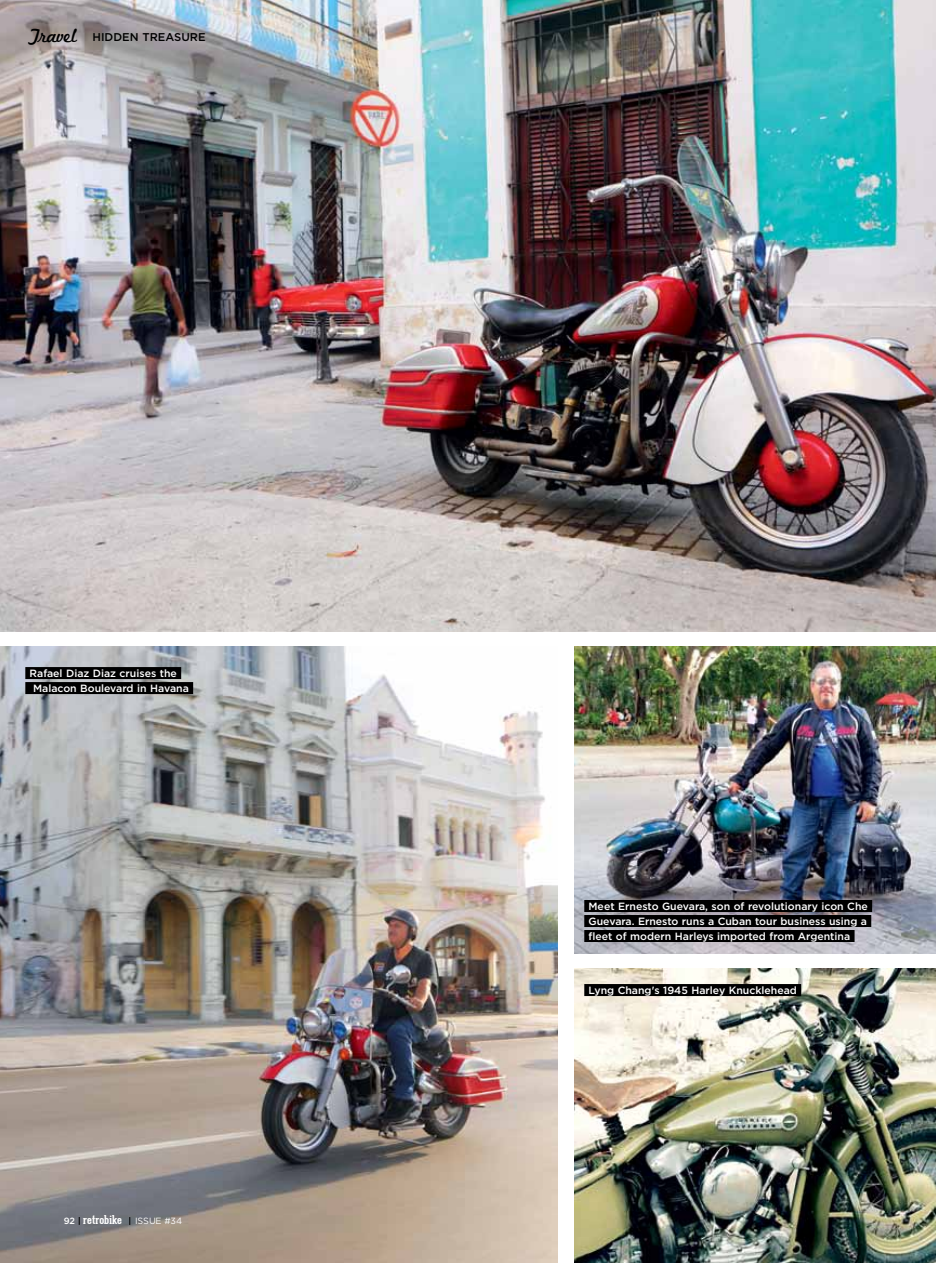
<style>
.page{position:relative;width:936px;height:1263px;background:#fff}
.page>*{position:absolute;margin:0;border:0;box-sizing:border-box;transform-origin:0 0}
.t1{font:700 12px "Geared Slab";letter-spacing:-.005em;color:#fff}
.t2{font:500 11.25px "Gotham";color:#000}
.t3{font:500 10.5px/15px "Gotham";color:#fff}
.s1{font-family:"Marketing Script";font-weight:400;font-size:20.25px}
.s2{font-family:"Gotham";font-weight:500;font-size:9px}
.s3{font-family:"Gotham";font-weight:400;font-size:9px}
</style>
<div class="page">
<img style="left:0;top:0;width:935px;height:631px">
<img style="left:0;top:646px;width:557px;height:617px">
<div style="left:25px;top:667px;width:156px;height:12px;background:#000"></div>
<div style="left:25px;top:682px;width:168px;height:12px;background:#000"></div>
<img style="left:574px;top:646px;width:361px;height:308px">
<img style="left:574px;top:969px;width:361px;height:294px">
<div style="left:584px;top:900px;width:288px;height:12px;background:#000"></div>
<div style="left:584px;top:915px;width:287px;height:12px;background:#000"></div>
<div style="left:584px;top:930px;width:270px;height:12px;background:#000"></div>
<div style="left:584px;top:984px;width:217px;height:12px;background:#000"></div>
<p class="t2" style="left:28px;top:30px;width:178px"><span class="s1">Travel</span> HIDDEN TREASURE</p>
<p class="t3" style="left:33px;top:666px;width:157px;text-indent:-3px">Rafael Diaz Diaz cruises the<br>Malacon Boulevard in Havana</p>
<p class="t1" style="left:64px;top:1212px;width:120px"><span class="s2">92</span> retrobike <span class="s3">ISSUE #34</span></p>
<p class="t3" style="left:588px;top:898px;width:281px;text-align:justify">Meet Ernesto Guevara, son of revolutionary icon Che Guevara. Ernesto runs a Cuban tour business using a fleet of modern Harleys imported from Argentina</p>
<p class="t3" style="left:588px;top:982px;width:210px">Lyng Chang's 1945 Harley Knucklehead</p>
</div>
